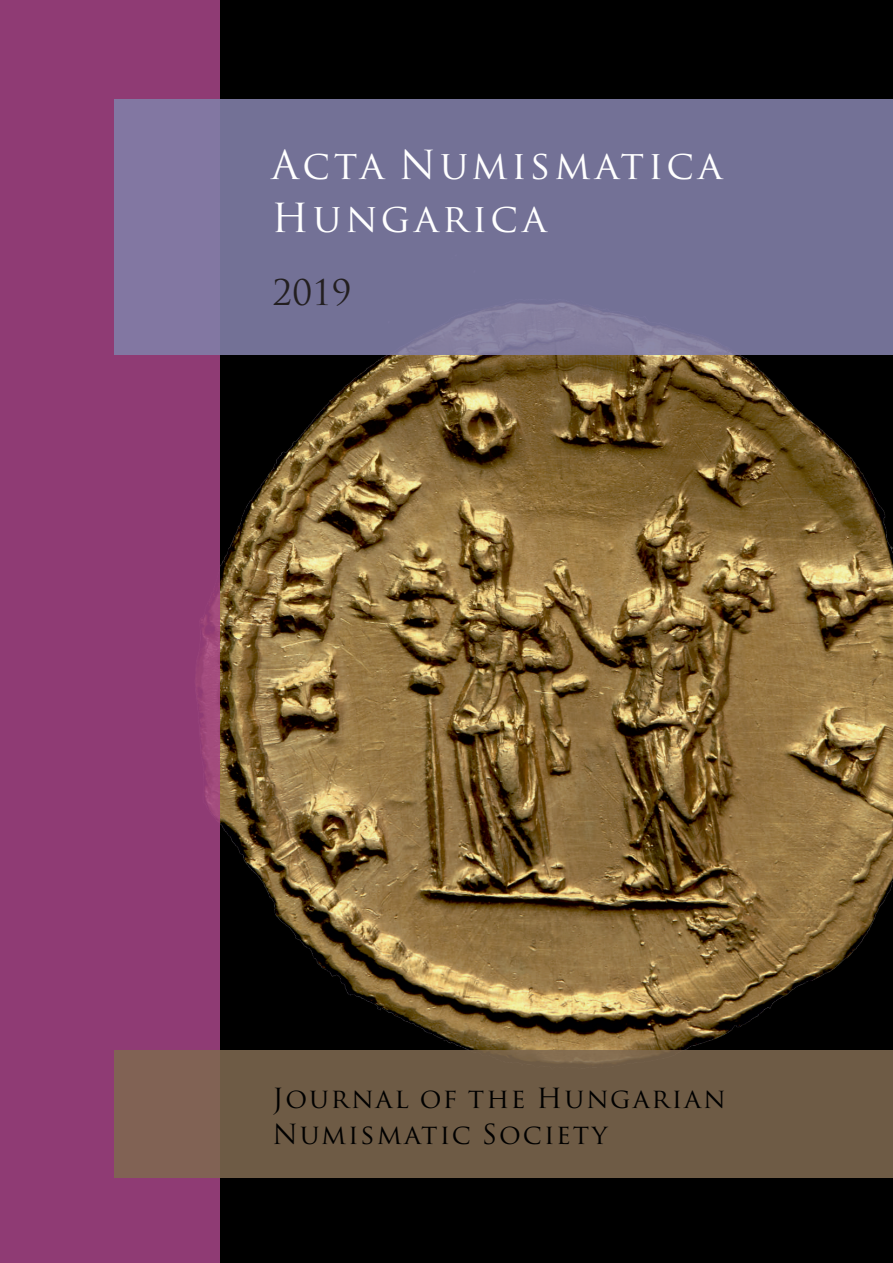
<style>
.page{position:relative;width:893px;height:1263px;background:#000}
.page>*{position:absolute;margin:0;border:0;box-sizing:border-box;transform-origin:0 0}
.t1{font:39px/52.8px "Trajan Pro";letter-spacing:.095em;color:#fff}
.t2{font:34.5px "Trajan Pro";color:#231f20}
.t3{font:27px/36px "Trajan Pro";letter-spacing:.075em;color:#000}
</style>
<div class="page">
<img style="left:220px;top:354px;width:673px;height:696px">
<div style="left:0;top:0;width:220px;height:1263px;background:#8f3b74"></div>
<div style="left:115px;top:99px;width:778px;height:255px;background:#817ea8;opacity:.9"></div>
<div style="left:115px;top:1050px;width:778px;height:128px;background:#7f6950;opacity:.87"></div>
<p class="t1" style="left:271px;top:138px;width:452px">Acta Numismatica<br>Hungarica</p>
<p class="t2" style="left:273px;top:270px;width:80px">2019</p>
<p class="t3" style="left:272px;top:1080px;width:455px">Journal of the Hungarian<br>Numismatic Society</p>
</div>
